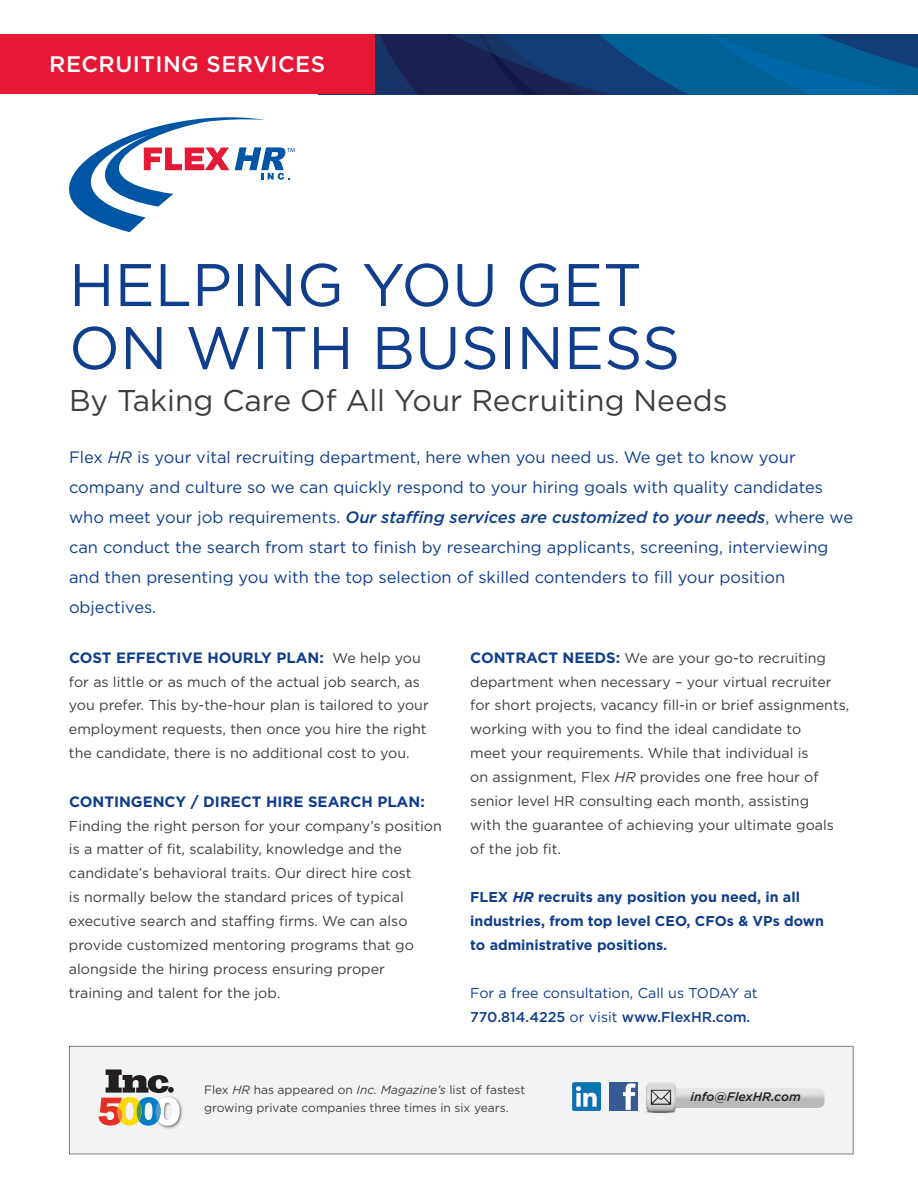
<style>
.page{position:relative;width:918px;height:1188px;background:#fff}
.page>*{position:absolute;margin:0;border:0;box-sizing:border-box;transform-origin:0 0}
.t1{font:60px/63px "Gotham";color:#103d8c}
.t2{font:30px "Gotham";color:#3e3e3f}
.t3{font:500 22.5px "Gotham";letter-spacing:.02em;color:#fff}
.t4{font:16.5px/30px "Gotham";color:#103d8c}
.t5{font:700 15px "Gotham";color:#103d8c}
.t6{font:14.25px/24px "Gotham";color:#3e3e3f}
.t7{font:700 14.25px/24px "Gotham";color:#103d8c}
.t8{font:14.25px/24px "Gotham";color:#103d8c}
.t9{font:italic 500 12.45px "Gotham";color:#231f20}
.t10{font:12px/18px "Gotham";color:#3e3e3f}
.s1{font-style:italic}
.s2{font-weight:500;font-style:italic}
.s3{font-weight:400;font-size:14.25px;color:#3e3e3f}
.s4{font-weight:700;font-size:15px;color:#103d8c}
.s5{font-weight:500}
</style>
<div class="page">
<div style="left:69px;top:1046px;width:785px;height:108px;background:#f2f3f4"></div>
<svg style="left:69px;top:117px;width:226px;height:115px"></svg>
<img style="left:155px;top:1096px;width:28px;height:33px">
<svg style="left:98px;top:1070px;width:82px;height:56px"></svg>
<div style="left:156px;top:1102px;width:5px;height:19px;background:#549aca;border-radius:50%"></div>
<img style="left:374px;top:34px;width:544px;height:60px">
<div style="left:0;top:34px;width:374px;height:60px;background:#e51836"></div>
<img style="left:609px;top:1083px;width:28px;height:28px">
<img style="left:572px;top:1082px;width:28px;height:29px">
<svg style="left:675px;top:1088px;width:150px;height:20px;background:#cbcbcb"></svg>
<img style="left:639px;top:1077px;width:36px;height:42px">
<h3 class="t3" style="left:49px;top:51px;width:277px">RECRUITING SERVICES</h3>
<h1 class="t1" style="left:69px;top:252px;width:613px">HELPING YOU GET<br>ON WITH BUSINESS</h1>
<h2 class="t2" style="left:69px;top:384px;width:660px">By Taking Care Of All Your Recruiting Needs</h2>
<p class="t4" style="left:69px;top:442px;width:786px">Flex <span class="s1">HR</span> is your vital recruiting department, here when you need us. We get to know your company and culture so we can quickly respond to your hiring goals with quality candidates who meet your job requirements. <span class="s2">Our staffing services are customized to your needs</span>, where we can conduct the search from start to finish by researching applicants, screening, interviewing and then presenting you with the top selection of skilled contenders to fill your position objectives.</p>
<p class="t5" style="left:69px;top:649px;width:353px">COST EFFECTIVE HOURLY PLAN: <span class="s3">We help you</span></p>
<p class="t6" style="left:69px;top:669px;width:361px">for as little or as much of the actual job search, as you prefer. This by-the-hour plan is tailored to your employment requests, then once you hire the right the candidate, there is no additional cost to you.</p>
<p class="t5" style="left:69px;top:793px;width:357px">CONTINGENCY / DIRECT HIRE SEARCH PLAN:</p>
<p class="t6" style="left:69px;top:813px;width:374px">Finding the right person for your company’s position is a matter of fit, scalability, knowledge and the candidate’s behavioral traits. Our direct hire cost<br>is normally below the standard prices of typical executive search and staffing firms. We can also provide customized mentoring programs that go alongside the hiring process ensuring proper training and talent for the job.</p>
<p class="t6" style="left:470px;top:645px;width:381px"><span class="s4">CONTRACT NEEDS:</span> We are your go-to recruiting department when necessary – your virtual recruiter for short projects, vacancy fill-in or brief assignments, working with you to find the ideal candidate to<br>meet your requirements. While that individual is<br>on assignment, Flex <span class="s1">HR</span> provides one free hour of senior level HR consulting each month, assisting<br>with the guarantee of achieving your ultimate goals of the job fit.</p>
<p class="t7" style="left:470px;top:885px;width:355px">FLEX <span class="s1">HR</span> recruits any position you need, in all industries, from top level CEO, CFOs &amp; VPs down to administrative positions.</p>
<p class="t8" style="left:470px;top:981px;width:289px">For a free consultation, Call us TODAY at<br><span class="s5">770.814.4225</span> or visit <span class="s5">www.FlexHR.com.</span></p>
<p class="t10" style="left:204px;top:1080px;width:323px">Flex <span class="s1">HR</span> has appeared on <span class="s1">Inc. Magazine’s</span> list of fastest growing private companies three times in six years.</p>
<p class="t9" style="left:691px;top:1090px;width:112px">info@FlexHR.com</p>
</div>
